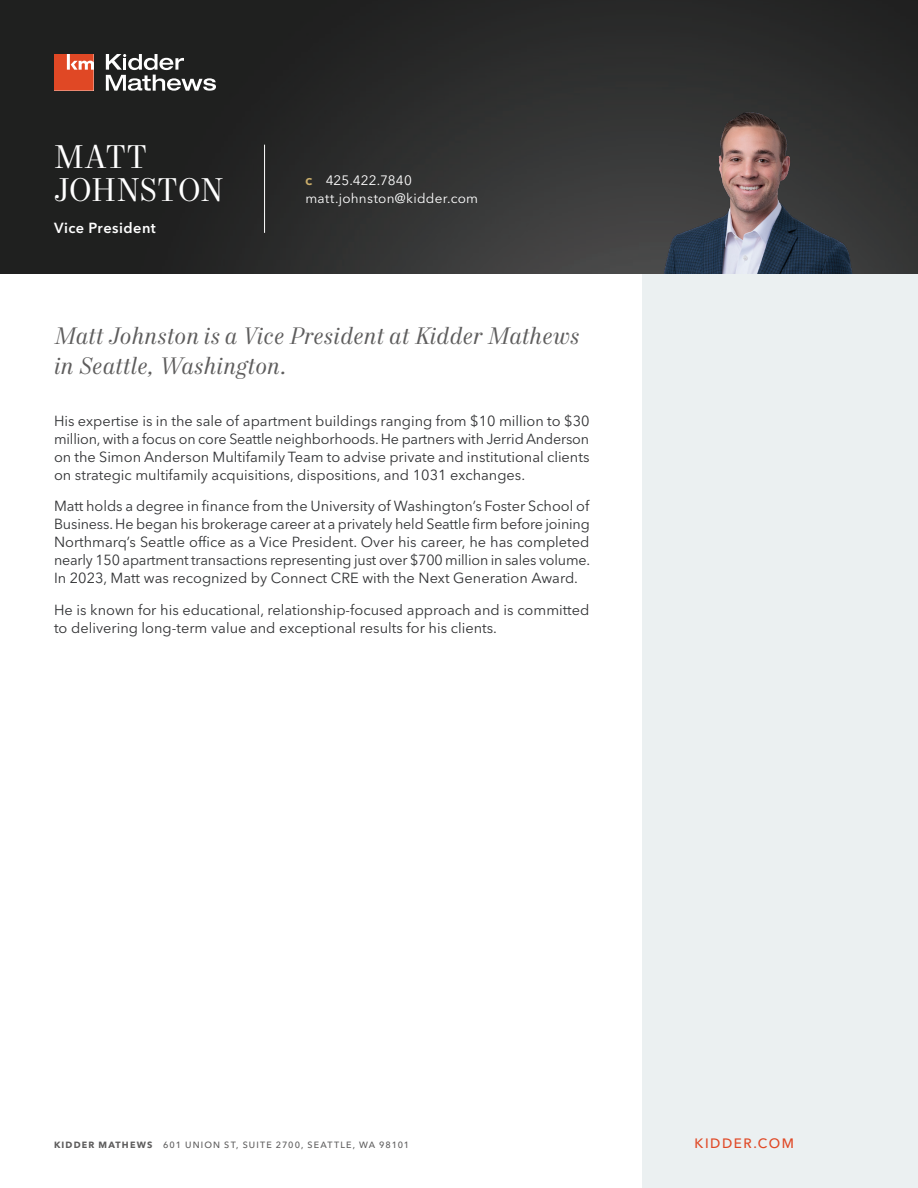
<style>
.page{position:relative;width:918px;height:1188px;background:#fff}
.page>*{position:absolute;margin:0;border:0;box-sizing:border-box;transform-origin:0 0}
.Headline_-_Level_2_-_White_2023{font:33px/33px "Mort Modern 08";letter-spacing:-.015em;color:#fff}
.Callout_Text_-_Italics_-_Ash_2023{font:italic 24px/30px "Mort Modern 08";letter-spacing:.005em;color:#5e5d5d}
.Body_Copy_-_Charcoal{font:14.55px/18px "Avenir Next LT Pro";color:#313234;text-align:justify}
.Subhead_-_Level_2_-_White_2023{font:600 14.55px "Avenir Next LT Pro";letter-spacing:.03em;color:#fff}
.Contact_Info_-_White_2023{font:13.5px "Avenir Next LT Pro";letter-spacing:.02em;color:#fff}
.t1{font:500 13.5px "Avenir Next LT Pro";letter-spacing:.11em;color:#e04825}
.t2{font:500 9px "Avenir Next LT Pro";letter-spacing:.13em;color:#5e5d5d}
.s1{font-weight:700;font-size:9.75px;color:#cbae6b}
.s2{font-weight:700}
</style>
<div class="page">
<div style="left:642px;top:273px;width:276px;height:915px;background:#ebf0f1"></div>
<img style="left:0;top:0;width:918px;height:273px">
<img style="left:647px;top:104px;width:217px;height:169px">
<hr style="left:264px;top:145px;width:1px;height:88px;background:#fff">
<svg style="left:106px;top:54px;width:110px;height:37px"></svg>
<svg style="left:54px;top:54px;width:40px;height:37px"></svg>
<p class="Headline_-_Level_2_-_White_2023" style="left:54px;top:142px;width:171px">MATT<br>JOHNSTON</p>
<p class="Subhead_-_Level_2_-_White_2023" style="left:54px;top:219px;width:103px">Vice President</p>
<p class="Contact_Info_-_White_2023" style="left:305px;top:172px;width:108px"><span class="s1">C</span> 425.422.7840</p>
<p class="Contact_Info_-_White_2023" style="left:305px;top:190px;width:174px">matt.johnston@kidder.com</p>
<p class="Callout_Text_-_Italics_-_Ash_2023" style="left:54px;top:323px;width:527px">Matt Johnston is a Vice President at Kidder Mathews in Seattle, Washington.</p>
<p class="Body_Copy_-_Charcoal" style="left:54px;top:412px;width:537px">His expertise is in the sale of apartment buildings ranging from $10 million to $30 million, with a focus on core Seattle neighborhoods. He partners with Jerrid Anderson on the Simon Anderson Multifamily Team to advise private and institutional clients on strategic multifamily acquisitions, dispositions, and 1031 exchanges.</p>
<p class="Body_Copy_-_Charcoal" style="left:54px;top:497px;width:538px">Matt holds a degree in finance from the University of Washington’s Foster School of Business. He began his brokerage career at a privately held Seattle firm before joining Northmarq’s Seattle office as a Vice President. Over his career, he has completed nearly 150 apartment transactions representing just over $700 million in sales volume.<br>In 2023, Matt was recognized by Connect CRE with the Next Generation Award.</p>
<p class="Body_Copy_-_Charcoal" style="left:54px;top:601px;width:537px">He is known for his educational, relationship-focused approach and is committed to delivering long-term value and exceptional results for his clients.</p>
<p class="t2" style="left:54px;top:1139px;width:357px"><span class="s2">KIDDER MATHEWS</span> 601 UNION ST, SUITE 2700, SEATTLE, WA 98101</p>
<p class="t1" style="left:694px;top:1135px;width:101px">KIDDER.COM</p>
</div>
